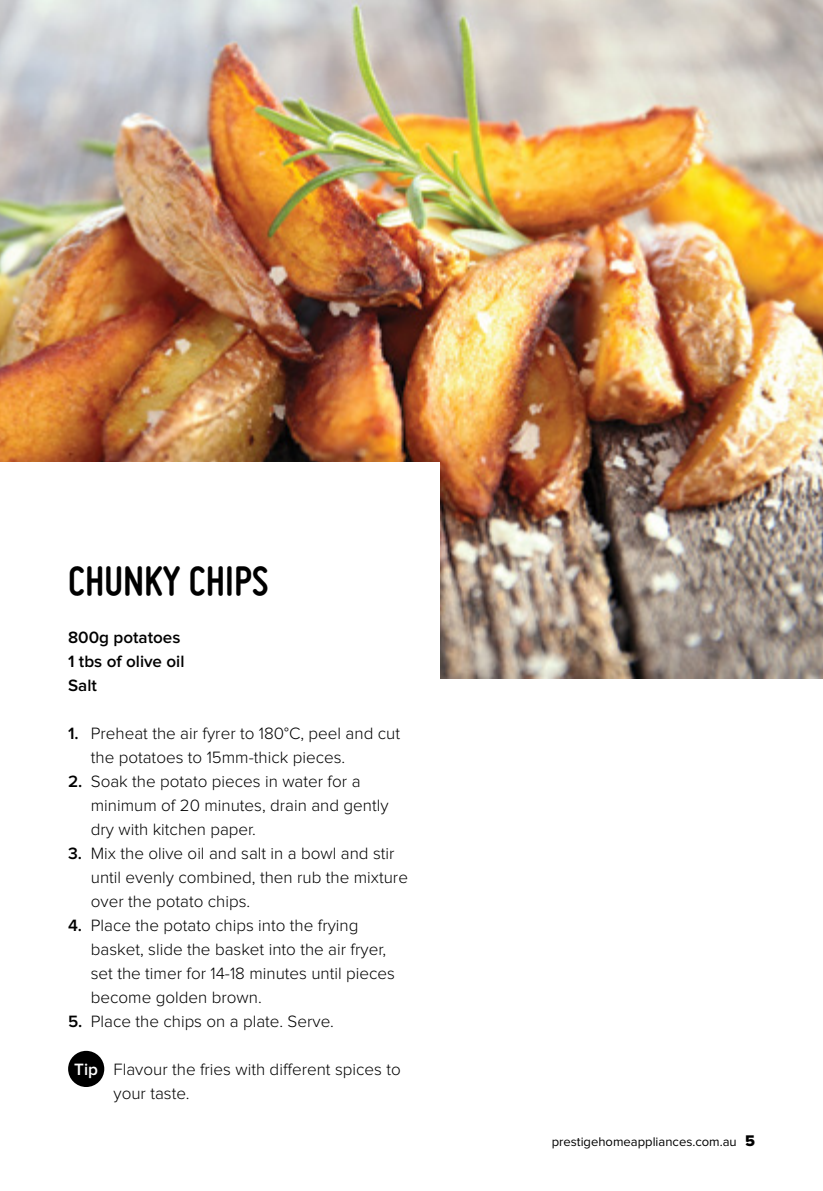
<style>
.page{position:relative;width:823px;height:1191px;background:#fff}
.page>*{position:absolute;margin:0;border:0;box-sizing:border-box;transform-origin:0 0}
.t1{font:700 44px "Miso";color:#000}
.t2{font:300 17px/24px "Proxima Nova";color:#000}
.t3{font:600 17px/24px "Proxima Nova";color:#000}
.t4{font:13px "Proxima Nova";color:#000}
.s1{font-weight:600}
.s2{font-weight:600;color:#fff}
.s3{font-family:"Proxima Nova Extrabld";font-size:16px}
</style>
<div class="page">
<img style="left:0;top:0;width:822px;height:678px">
<div style="left:0;top:462px;width:439px;height:663px;background:#fff"></div>
<div style="left:68px;top:1050px;width:36px;height:37px;background:#000;border-radius:50%"></div>
<h1 class="t1" style="left:68px;top:556px;width:202px">CHUNKY CHIPS</h1>
<p class="t3" style="left:68px;top:626px;width:118px">800g potatoes<br>1 tbs of olive oil<br>Salt</p>
<p class="t2" style="left:91px;top:722px;width:310px;text-indent:-23px"><span class="s1">1.</span> Preheat the air fyrer to 180°C, peel and cut the potatoes to 15mm-thick pieces.</p>
<p class="t2" style="left:91px;top:770px;width:299px;text-indent:-23px"><span class="s1">2.</span> Soak the potato pieces in water for a minimum of 20 minutes, drain and gently dry with kitchen paper.</p>
<p class="t2" style="left:91px;top:842px;width:318px;text-indent:-23px"><span class="s1">3.</span> Mix the olive oil and salt in a bowl and stir until evenly combined, then rub the mixture over the potato chips.</p>
<p class="t2" style="left:91px;top:914px;width:305px;text-indent:-23px"><span class="s1">4.</span> Place the potato chips into the frying basket, slide the basket into the air fryer, set the timer for 14-18 minutes until pieces become golden brown.</p>
<p class="t2" style="left:68px;top:1010px;width:267px"><span class="s1">5.</span> Place the chips on a plate. Serve.</p>
<p class="t2" style="left:113px;top:1058px;width:288px;text-indent:-39px"><span class="s2">Tip</span> Flavour the fries with different spices to your taste.</p>
<p class="t4" style="left:551px;top:1135px;width:204px">prestigehomeappliances.com.au <span class="s3">5</span></p>
</div>
